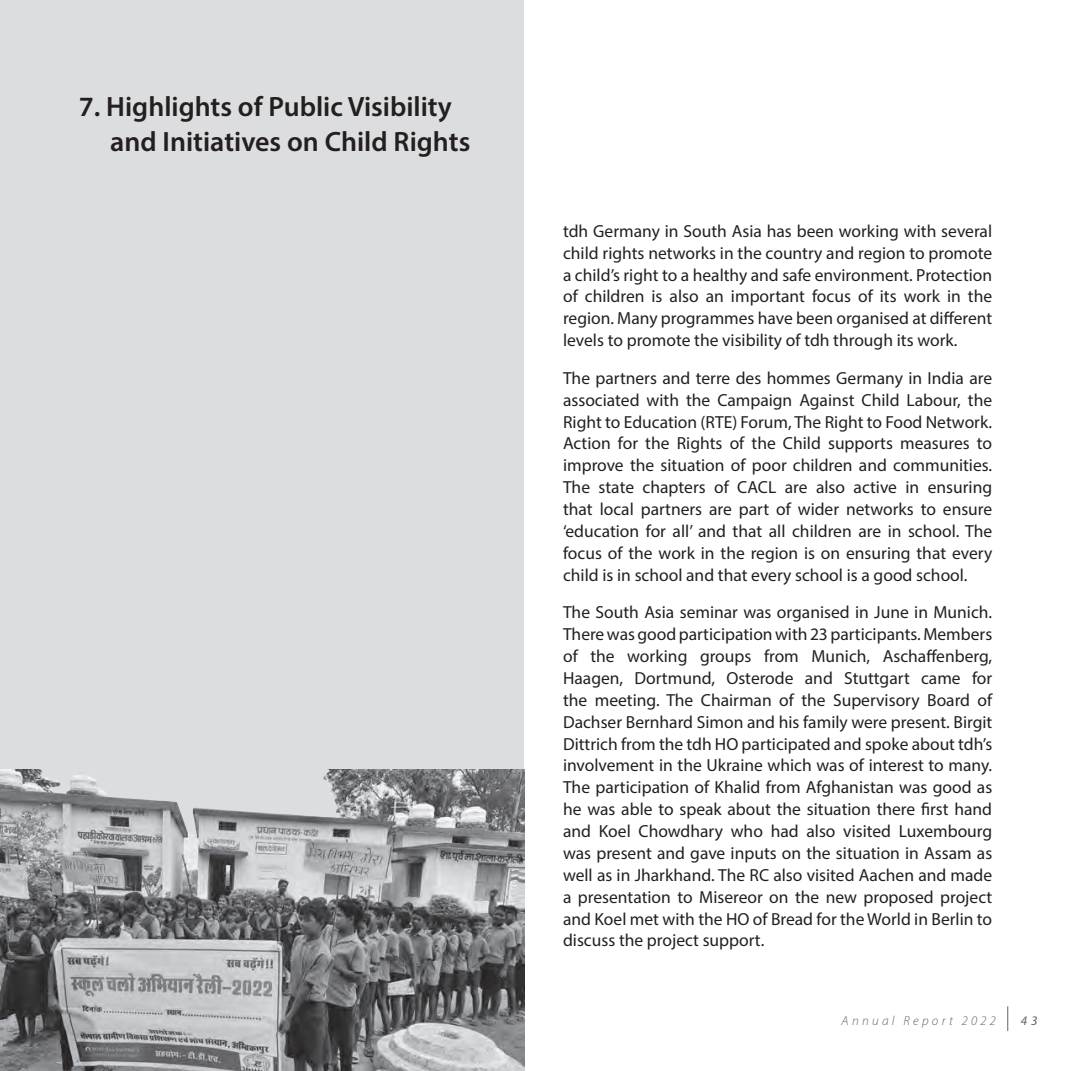
<style>
.page{position:relative;width:1071px;height:1071px;background:#fff}
.page>*{position:absolute;margin:0;border:0;box-sizing:border-box;transform-origin:0 0}
.t1{font:600 28px/35px "Myriad Pro";color:#231f20}
.t2{font:17.5px/21.9px "Myriad Pro";color:#231f20;text-align:justify}
.t3{font:italic 300 13.12px "Myriad Pro";letter-spacing:.25em;color:#636366}
.t4{font:italic 13.12px "Myriad Pro";color:#636366}
</style>
<div class="page">
<svg style="left:1007px;top:1006px;width:1px;height:25px"></svg>
<div style="left:0;top:0;width:523px;height:1071px;background:#dcdddf"></div>
<img style="left:0;top:770px;width:524px;height:301px">
<p class="t1" style="left:110px;top:88px;width:362px;text-indent:-32px">7. Highlights of Public Visibility and Initiatives on Child Rights</p>
<p class="t2" style="left:563px;top:220px;width:431px">tdh Germany in South Asia has been working with several child rights networks in the country and region to promote a child’s right to a healthy and safe environment. Protection of children is also an important focus of its work in the region. Many programmes have been organised at different levels to promote the visibility of tdh through its work.</p>
<p class="t2" style="left:563px;top:367px;width:431px">The partners and terre des hommes Germany in India are associated with the Campaign Against Child Labour, the Right to Education (RTE) Forum, The Right to Food Network.<br>Action for the Rights of the Child supports measures to improve the situation of poor children and communities.<br>The state chapters of CACL are also active in ensuring that local partners are part of wider networks to ensure ‘education for all’ and that all children are in school. The focus of the work in the region is on ensuring that every child is in school and that every school is a good school.</p>
<p class="t2" style="left:563px;top:601px;width:431px">The South Asia seminar was organised in June in Munich.<br>There was good participation with 23 participants. Members of the working groups from Munich, Aschaffenberg, Haagen, Dortmund, Osterode and Stuttgart came for the meeting. The Chairman of the Supervisory Board of Dachser Bernhard Simon and his family were present. Birgit Dittrich from the tdh HO participated and spoke about tdh’s involvement in the Ukraine which was of interest to many.<br>The participation of Khalid from Afghanistan was good as he was able to speak about the situation there first hand and Koel Chowdhary who had also visited Luxembourg was present and gave inputs on the situation in Assam as well as in Jharkhand. The RC also visited Aachen and made a presentation to Misereor on the new proposed project and Koel met with the HO of Bread for the World in Berlin to discuss the project support.</p>
<p class="t3" style="left:842px;top:1014px;width:156px">Annual Report 2022</p>
<p class="t4" style="left:1021px;top:1012px;width:18px">4 3</p>
</div>
